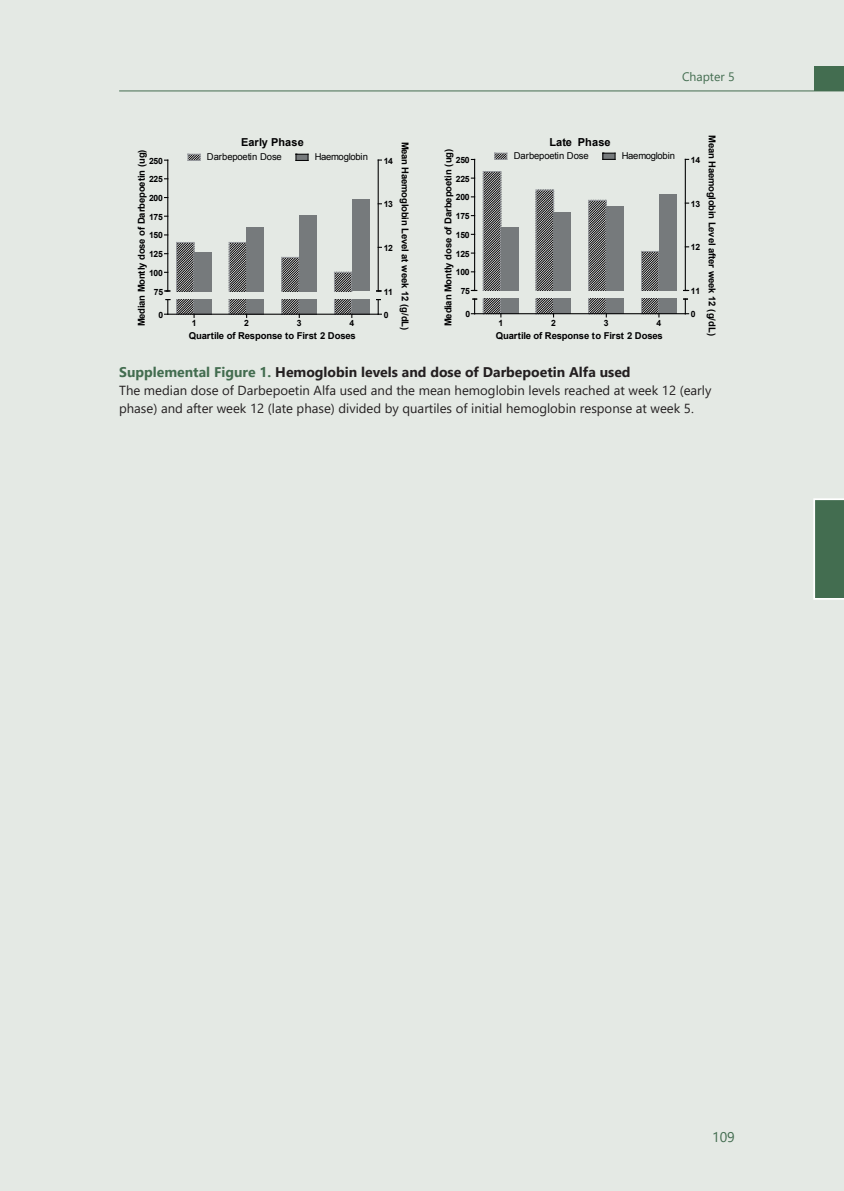
<style>
.page{position:relative;width:844px;height:1191px;background:#fff}
.page>*{position:absolute;margin:0;border:0;box-sizing:border-box;transform-origin:0 0}
.t1{font:700 14px "Segoe UI";color:#231f20}
.t2{font:14px "Segoe UI";color:#436d50}
.t3{font:13.12px/18px "Segoe UI";color:#231f20}
.t4{font:12.25px "Segoe UI";color:#436d50}
.t5{font:700 11.03px "Arial";letter-spacing:.01em;color:#000001}
.t6{font:700 10.85px "Arial";letter-spacing:.015em;color:#000001}
.t7{font:700 9.45px "Arial";letter-spacing:-.02em;color:#000001}
.t8{font:9.45px "Arial";letter-spacing:-.02em;color:#000001}
.t9{font:700 8.58px "Arial";letter-spacing:-.035em;color:#000001}
.s1{color:#436d50}
</style>
<div class="page">
<div style="left:0;top:0;width:843px;height:1191px;background:#e4e9e4"></div>
<hr style="left:119px;top:90px;width:724px;height:1px;background:#436d50">
<div style="left:814px;top:66px;width:29px;height:25px;background:#436d50"></div>
<svg style="left:813px;top:498px;width:30px;height:102px;background:#567c62"></svg>
<svg style="left:176px;top:242px;width:18px;height:50px"></svg>
<hr style="left:194px;top:242px;width:1px;height:49px;background:#96999e">
<svg style="left:228px;top:242px;width:19px;height:50px"></svg>
<hr style="left:246px;top:242px;width:1px;height:49px;background:#96999e">
<svg style="left:281px;top:257px;width:18px;height:34px"></svg>
<svg style="left:334px;top:272px;width:18px;height:19px"></svg>
<div style="left:194px;top:299px;width:17px;height:15px;background:#767a7c"></div>
<div style="left:247px;top:299px;width:17px;height:15px;background:#767a7c"></div>
<div style="left:299px;top:299px;width:18px;height:15px;background:#767a7c"></div>
<div style="left:352px;top:299px;width:17px;height:15px;background:#767a7c"></div>
<div style="left:194px;top:252px;width:17px;height:39px;background:#767a7c"></div>
<div style="left:247px;top:227px;width:17px;height:64px;background:#767a7c"></div>
<div style="left:299px;top:215px;width:18px;height:76px;background:#767a7c"></div>
<div style="left:352px;top:199px;width:17px;height:92px;background:#767a7c"></div>
<hr style="left:168px;top:314px;width:210px;height:1px;background:#000001">
<svg style="left:176px;top:299px;width:19px;height:18px"></svg>
<svg style="left:229px;top:299px;width:18px;height:18px"></svg>
<svg style="left:281px;top:299px;width:19px;height:18px"></svg>
<svg style="left:334px;top:299px;width:18px;height:18px"></svg>
<svg style="left:164px;top:299px;width:6px;height:16px"></svg>
<svg style="left:376px;top:299px;width:5px;height:16px"></svg>
<hr style="left:377px;top:160px;width:1px;height:131px;background:#000001">
<hr style="left:167px;top:160px;width:1px;height:131px;background:#000001">
<svg style="left:295px;top:154px;width:14px;height:7px"></svg>
<svg style="left:187px;top:154px;width:14px;height:7px"></svg>
<svg style="left:483px;top:171px;width:18px;height:120px;background:#6a6a6a"></svg>
<hr style="left:500px;top:172px;width:1px;height:119px;background:#96999e">
<svg style="left:535px;top:190px;width:18px;height:101px;background:#6c6c6d"></svg>
<hr style="left:553px;top:190px;width:1px;height:101px;background:#96999e">
<svg style="left:588px;top:200px;width:17px;height:91px;background:#6a6b6b"></svg>
<hr style="left:605px;top:200px;width:1px;height:91px;background:#96999e">
<svg style="left:641px;top:251px;width:17px;height:40px"></svg>
<hr style="left:658px;top:251px;width:1px;height:40px;background:#96999e">
<div style="left:501px;top:299px;width:17px;height:15px;background:#767a7c"></div>
<div style="left:553px;top:299px;width:18px;height:15px;background:#767a7c"></div>
<div style="left:606px;top:299px;width:17px;height:15px;background:#767a7c"></div>
<div style="left:659px;top:299px;width:17px;height:15px;background:#767a7c"></div>
<div style="left:501px;top:227px;width:17px;height:64px;background:#767a7c"></div>
<div style="left:553px;top:212px;width:18px;height:79px;background:#767a7c"></div>
<div style="left:606px;top:206px;width:17px;height:85px;background:#767a7c"></div>
<div style="left:659px;top:194px;width:17px;height:97px;background:#767a7c"></div>
<hr style="left:474px;top:313px;width:211px;height:1px;background:#000001">
<svg style="left:483px;top:299px;width:18px;height:18px"></svg>
<svg style="left:535px;top:299px;width:19px;height:18px"></svg>
<svg style="left:588px;top:299px;width:18px;height:18px"></svg>
<svg style="left:641px;top:299px;width:18px;height:18px"></svg>
<svg style="left:471px;top:298px;width:5px;height:16px"></svg>
<svg style="left:683px;top:298px;width:5px;height:16px"></svg>
<hr style="left:474px;top:159px;width:1px;height:131px;background:#000001">
<hr style="left:684px;top:159px;width:1px;height:131px;background:#000001">
<svg style="left:494px;top:153px;width:13px;height:7px"></svg>
<svg style="left:602px;top:153px;width:13px;height:7px"></svg>
<p class="t4" style="left:681px;top:67px;width:54px">Chapter 5</p>
<p class="t6" style="left:241px;top:136px;width:64px">Early Phase</p>
<p class="t7" style="left:136px;top:326px;width:178px;rotate:-90deg">Median Montly dose of Darbepoetin (ug)</p>
<p class="t7" style="left:410px;top:141px;width:190px;rotate:90deg">Mean Haemoglobin Level at week 12 (g/dL)</p>
<p class="t9" style="left:149px;top:156px;width:15px">250</p>
<p class="t8" style="left:207px;top:152px;width:76px">Darbepoetin Dose</p>
<p class="t8" style="left:315px;top:152px;width:55px">Haemoglobin</p>
<p class="t9" style="left:383px;top:156px;width:11px">14</p>
<p class="t9" style="left:149px;top:174px;width:15px">225</p>
<p class="t9" style="left:149px;top:193px;width:15px">200</p>
<p class="t9" style="left:383px;top:199px;width:11px">13</p>
<p class="t9" style="left:149px;top:212px;width:15px">175</p>
<p class="t9" style="left:149px;top:231px;width:15px">150</p>
<p class="t9" style="left:383px;top:243px;width:11px">12</p>
<p class="t9" style="left:149px;top:249px;width:15px">125</p>
<p class="t9" style="left:149px;top:268px;width:15px">100</p>
<p class="t9" style="left:383px;top:287px;width:11px">11</p>
<p class="t9" style="left:154px;top:287px;width:11px">75</p>
<p class="t9" style="left:158px;top:310px;width:6px">0</p>
<p class="t9" style="left:383px;top:310px;width:6px">0</p>
<p class="t9" style="left:192px;top:319px;width:6px">1</p>
<p class="t9" style="left:244px;top:319px;width:6px">2</p>
<p class="t9" style="left:297px;top:319px;width:6px">3</p>
<p class="t9" style="left:349px;top:319px;width:6px">4</p>
<p class="t7" style="left:189px;top:331px;width:168px">Quartile of Response to First 2 Doses</p>
<p class="t7" style="left:717px;top:135px;width:202px;rotate:90deg">Mean Haemoglobin Level after week 12 (g/dL)</p>
<p class="t5" style="left:549px;top:136px;width:63px">Late Phase</p>
<p class="t7" style="left:443px;top:326px;width:178px;rotate:-90deg">Median Montly dose of Darbepoetin (ug)</p>
<p class="t8" style="left:513px;top:151px;width:76px">Darbepoetin Dose</p>
<p class="t8" style="left:621px;top:151px;width:55px">Haemoglobin</p>
<p class="t9" style="left:690px;top:155px;width:11px">14</p>
<p class="t9" style="left:456px;top:155px;width:15px">250</p>
<p class="t9" style="left:456px;top:174px;width:15px">225</p>
<p class="t9" style="left:456px;top:193px;width:15px">200</p>
<p class="t9" style="left:690px;top:199px;width:11px">13</p>
<p class="t9" style="left:456px;top:211px;width:15px">175</p>
<p class="t9" style="left:456px;top:230px;width:15px">150</p>
<p class="t9" style="left:690px;top:243px;width:11px">12</p>
<p class="t9" style="left:456px;top:249px;width:15px">125</p>
<p class="t9" style="left:456px;top:267px;width:15px">100</p>
<p class="t9" style="left:690px;top:286px;width:11px">11</p>
<p class="t9" style="left:460px;top:286px;width:11px">75</p>
<p class="t9" style="left:465px;top:309px;width:6px">0</p>
<p class="t9" style="left:690px;top:309px;width:6px">0</p>
<p class="t9" style="left:498px;top:318px;width:6px">1</p>
<p class="t9" style="left:551px;top:318px;width:6px">2</p>
<p class="t9" style="left:603px;top:318px;width:6px">3</p>
<p class="t9" style="left:656px;top:318px;width:6px">4</p>
<p class="t7" style="left:495px;top:330px;width:168px">Quartile of Response to First 2 Doses</p>
<h1 class="t1" style="left:119px;top:362px;width:513px"><span class="s1">supplemental figure 1.</span> hemoglobin levels and dose of darbepoetin Alfa used</h1>
<h2 class="t3" style="left:119px;top:380px;width:593px">The median dose of Darbepoetin Alfa used and the mean hemoglobin levels reached at week 12 (early phase) and after week 12 (late phase) divided by quartiles of initial hemoglobin response at week 5.</h2>
<h1 class="t2" style="left:712px;top:1127px;width:24px">109</h1>
</div>
